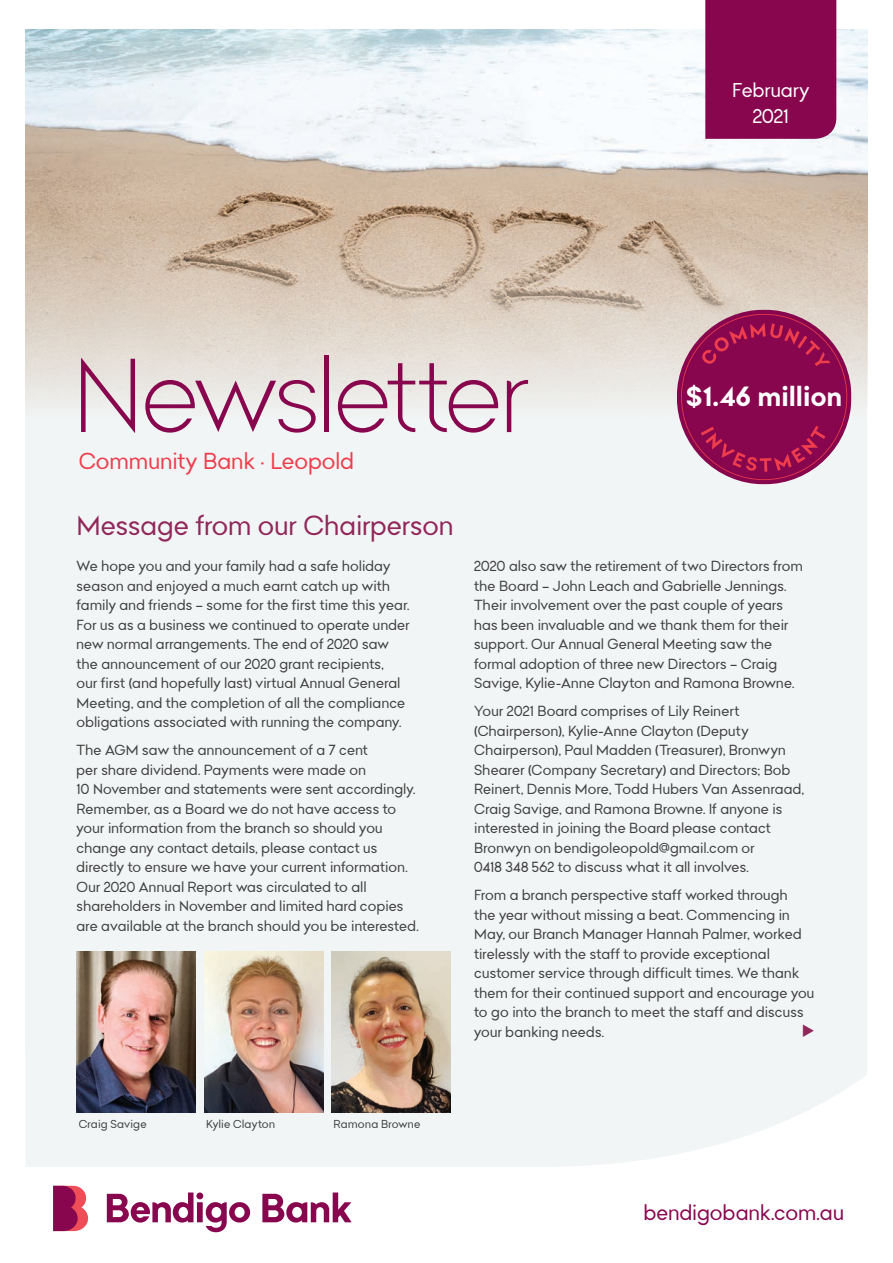
<style>
.page{position:relative;width:893px;height:1263px;background:#fff}
.page>*{position:absolute;margin:0;border:0;box-sizing:border-box;transform-origin:0 0}
.t1{font:300 102px "Bendigo Sans";letter-spacing:-.015em;color:#88064e}
.t2{font:27px "Bendigo Sans";letter-spacing:.005em;color:#91275a}
.t3{font:700 27px "Bendigo Sans";letter-spacing:.01em;color:#fff}
.t4{font:22.5px "Bendigo Sans";letter-spacing:.01em;color:#ee3d4c}
.t5{font:21px "Bendigo Sans";letter-spacing:.01em;color:#88064e}
.t6{font:19.5px/25.5px "Bendigo Sans";letter-spacing:.01em;color:#fff;text-align:center}
.t7{font:14.25px/19.5px "Bendigo Sans";letter-spacing:.02em;color:#3e3e3f}
.t8{font:11.25px "Bendigo Sans";letter-spacing:.025em;color:#3e3e3f}
</style>
<div class="page">
<div style="left:26px;top:421px;width:841px;height:746px;background:#f2f5f5"></div>
<img style="left:26px;top:30px;width:841px;height:387px">
<svg style="left:107px;top:1192px;width:143px;height:40px"></svg>
<svg style="left:262px;top:1192px;width:90px;height:30px"></svg>
<svg style="left:53px;top:1186px;width:35px;height:45px;background:#b13261"></svg>
<div style="left:705px;top:0;width:131px;height:139px;background:#88064e"></div>
<img style="left:331px;top:951px;width:120px;height:161px">
<img style="left:204px;top:951px;width:119px;height:161px">
<img style="left:77px;top:951px;width:119px;height:161px">
<svg style="left:677px;top:310px;width:174px;height:174px;background:#a2386c"></svg>
<svg style="left:803px;top:1024px;width:11px;height:13px"></svg>
<h1 class="t1" style="left:73px;top:327px;width:457px">Newsletter</h1>
<h3 class="t4" style="left:79px;top:446px;width:276px">Community Bank • Leopold</h3>
<h3 class="t6" style="left:732px;top:77px;width:79px">February<br>2021</h3>
<h2 class="t3" style="left:686px;top:380px;width:158px">$1.46 million</h2>
<h2 class="t2" style="left:77px;top:507px;width:378px">Message from our Chairperson</h2>
<p class="t7" style="left:77px;top:556px;width:335px">We hope you and your family had a safe holiday season and enjoyed a much earnt catch up with family and friends – some for the first time this year.<br>For us as a business we continued to operate under new normal arrangements. The end of 2020 saw the announcement of our 2020 grant recipients,<br>our first (and hopefully last) virtual Annual General Meeting, and the completion of all the compliance obligations associated with running the company.</p>
<p class="t7" style="left:77px;top:740px;width:344px">The AGM saw the announcement of a 7 cent<br>per share dividend. Payments were made on<br>10 November and statements were sent accordingly.<br>Remember, as a Board we do not have access to your information from the branch so should you change any contact details, please contact us directly to ensure we have your current information.<br>Our 2020 Annual Report was circulated to all shareholders in November and limited hard copies are available at the branch should you be interested.</p>
<p class="t7" style="left:474px;top:556px;width:330px">2020 also saw the retirement of two Directors from the Board – John Leach and Gabrielle Jennings.<br>Their involvement over the past couple of years has been invaluable and we thank them for their support. Our Annual General Meeting saw the formal adoption of three new Directors – Craig Savige, Kylie-Anne Clayton and Ramona Browne.</p>
<p class="t7" style="left:474px;top:701px;width:331px">Your 2021 Board comprises of Lily Reinert (Chairperson), Kylie-Anne Clayton (Deputy Chairperson), Paul Madden (Treasurer), Bronwyn Shearer (Company Secretary) and Directors; Bob Reinert, Dennis More, Todd Hubers Van Assenraad, Craig Savige, and Ramona Browne. If anyone is interested in joining the Board please contact Bronwyn on bendigoleopold@gmail.com or<br>0418 348 562 to discuss what it all involves.</p>
<p class="t7" style="left:474px;top:885px;width:342px">From a branch perspective staff worked through<br>the year without missing a beat. Commencing in May, our Branch Manager Hannah Palmer, worked tirelessly with the staff to provide exceptional customer service through difficult times. We thank them for their continued support and encourage you to go into the branch to meet the staff and discuss your banking needs.</p>
<p class="t8" style="left:79px;top:1117px;width:70px">Craig Savige</p>
<p class="t8" style="left:206px;top:1117px;width:70px">Kylie Clayton</p>
<p class="t8" style="left:334px;top:1117px;width:88px">Ramona Browne</p>
<h3 class="t5" style="left:644px;top:1198px;width:202px">bendigobank.com.au</h3>
</div>
